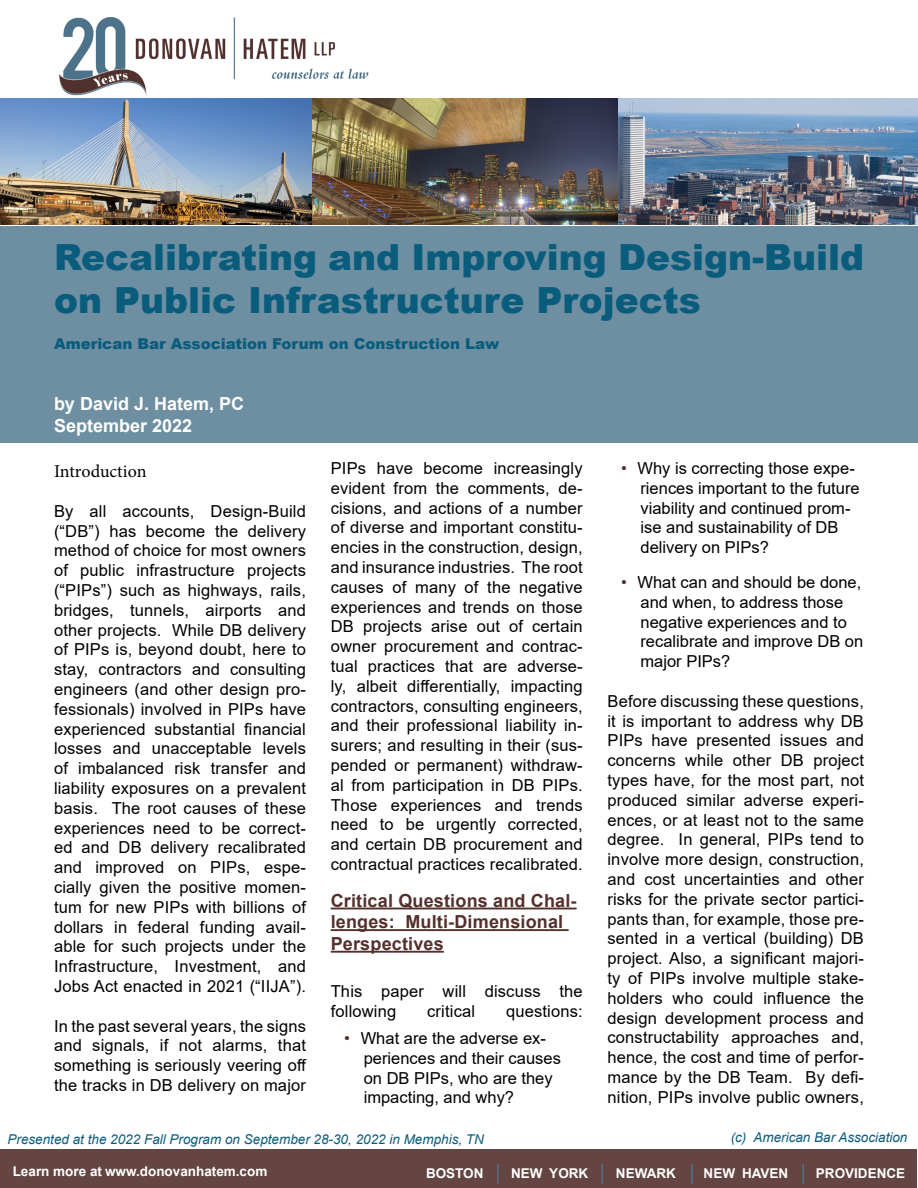
<style>
.page{position:relative;width:918px;height:1188px;background:#fff}
.page>*{position:absolute;margin:0;border:0;box-sizing:border-box;transform-origin:0 0}
.t1{font:900 36px/43.2px "Arial";color:#0a5c7d}
.Section_Header{font:700 18px/21.6px "Arial";letter-spacing:.01em;color:#53302c}
.t2{font:700 18px/21.6px "Arial";color:#fff}
.Special_Section_Head{font:18px "Minion Pro";color:#000}
.t3{font:16.5px/19.8px "Arial";color:#000;text-align:justify}
.t4{font:900 15px "Arial";color:#0a5c7d}
.t5{font:italic 13.5px "Arial";color:#0a5c7d}
.t6{font:700 13.5px "Arial";color:#fff}
.s1{color:#53302c}
</style>
<div class="page">
<img style="left:59px;top:17px;width:310px;height:79px">
<img style="left:1px;top:98px;width:916px;height:127px">
<div style="left:0;top:226px;width:918px;height:216px;background:#6d8fa1"></div>
<div style="left:1px;top:1149px;width:916px;height:38px;background:#644541"></div>
<hr style="left:497px;top:1164px;width:2px;height:20px;background:#49748a">
<hr style="left:691px;top:1164px;width:2px;height:20px;background:#49748a">
<hr style="left:802px;top:1164px;width:2px;height:20px;background:#49748a">
<svg style="left:602px;top:1164px;width:1px;height:20px"></svg>
<hr style="left:331px;top:908px;width:246px;height:1px;background:#53302c">
<hr style="left:331px;top:929px;width:238px;height:2px;background:#53302c">
<hr style="left:331px;top:951px;width:113px;height:2px;background:#53302c">
<p class="t1" style="left:54px;top:235px;width:812px">Recalibrating and Improving Design-Build on Public Infrastructure Projects</p>
<p class="t4" style="left:54px;top:333px;width:447px">American Bar Association Forum on Construction Law</p>
<p class="t2" style="left:54px;top:393px;width:192px">by David J. Hatem, PC<br>September 2022</p>
<p class="Special_Section_Head" style="left:54px;top:459px;width:94px">Introduction</p>
<p class="t3" style="left:54px;top:501px;width:254px">By all accounts, Design-Build (“DB”) has become the delivery method of choice for most owners of public infrastructure projects (“PIPs”) such as highways, rails, bridges, tunnels, airports and other projects. While DB delivery of PIPs is, beyond doubt, here to stay, contractors and consulting engineers (and other design pro&shy;fessionals) involved in PIPs have experienced substantial financial losses and unacceptable levels of imbalanced risk transfer and liability exposures on a prevalent basis. The root causes of these experiences need to be correct&shy;ed and DB delivery recalibrated and improved on PIPs, espe&shy;cially given the positive momen&shy;tum for new PIPs with billions of dollars in federal funding avail&shy;able for such projects under the Infrastructure, Investment, and Jobs Act enacted in 2021 (“IIJA”).</p>
<p class="t3" style="left:54px;top:1016px;width:254px">In the past several years, the signs and signals, if not alarms, that something is seriously veering off the tracks in DB delivery on major</p>
<p class="t3" style="left:331px;top:458px;width:253px">PIPs have become increasingly evident from the comments, de&shy;cisions, and actions of a number of diverse and important constitu&shy;encies in the construction, design, and insurance industries. The root causes of many of the negative experiences and trends on those DB projects arise out of certain owner procurement and contrac&shy;tual practices that are adverse&shy;ly, albeit differentially, impacting contractors, consulting engineers, and their professional liability in&shy;surers; and resulting in their (sus&shy;pended or permanent) withdraw&shy;al from participation in DB PIPs.<br>Those experiences and trends need to be urgently corrected, and certain DB procurement and contractual practices recalibrated.</p>
<p class="Section_Header" style="left:331px;top:890px;width:247px">Critical Questions and Chal&shy;lenges: Multi-Dimensional<br>Perspectives</p>
<p class="t3" style="left:331px;top:981px;width:253px">This paper will discuss the following</p>
<p class="t3" style="left:640px;top:458px;width:221px;text-align:left;text-indent:-20px"><span class="s1">•</span> Why is correcting those expe&shy;riences important to the future viability and continued prom&shy;ise and sustainability of DB delivery on PIPs?</p>
<p class="t3" style="left:640px;top:572px;width:224px;text-align:left;text-indent:-20px"><span class="s1">•</span> What can and should be done, and when, to address those negative experiences and to recalibrate and improve DB on major PIPs?</p>
<p class="t3" style="left:608px;top:691px;width:258px">Before discussing these questions, it is important to address why DB PIPs have presented issues and concerns while other DB project types have, for the most part, not produced similar adverse experi&shy;ences, or at least not to the same degree. In general, PIPs tend to involve more design, construction, and cost uncertainties and other risks for the private sector partici&shy;pants than, for example, those pre&shy;sented in a vertical (building) DB project. Also, a significant majori&shy;ty of PIPs involve multiple stake&shy;holders who could influence the design development process and constructability approaches and, hence, the cost and time of perfor&shy;mance by the DB Team. By defi&shy;nition, PIPs involve public owners,</p>
<p class="t3" style="left:427px;top:1001px;width:49px">critical</p>
<p class="t3" style="left:506px;top:1001px;width:78px">questions:</p>
<p class="t3" style="left:364px;top:1028px;width:199px;text-align:left;text-indent:-20px"><span class="s1">•</span> What are the adverse ex&shy;periences and their causes on DB PIPs, who are they impacting, and why?</p>
<p class="t5" style="left:8px;top:1130px;width:478px">Presented at the 2022 Fall Program on September 28-30, 2022 in Memphis, TN</p>
<p class="t5" style="left:731px;top:1129px;width:178px">(c) American Bar Association</p>
<p class="t6" style="left:13px;top:1162px;width:256px">Learn more at www.donovanhatem.com</p>
<p class="t6" style="left:426px;top:1164px;width:59px">BOSTON</p>
<p class="t6" style="left:511px;top:1164px;width:79px">NEW YORK</p>
<p class="t6" style="left:616px;top:1164px;width:61px">NEWARK</p>
<p class="t6" style="left:704px;top:1164px;width:86px">NEW HAVEN</p>
<p class="t6" style="left:816px;top:1164px;width:91px">PROVIDENCE</p>
</div>
